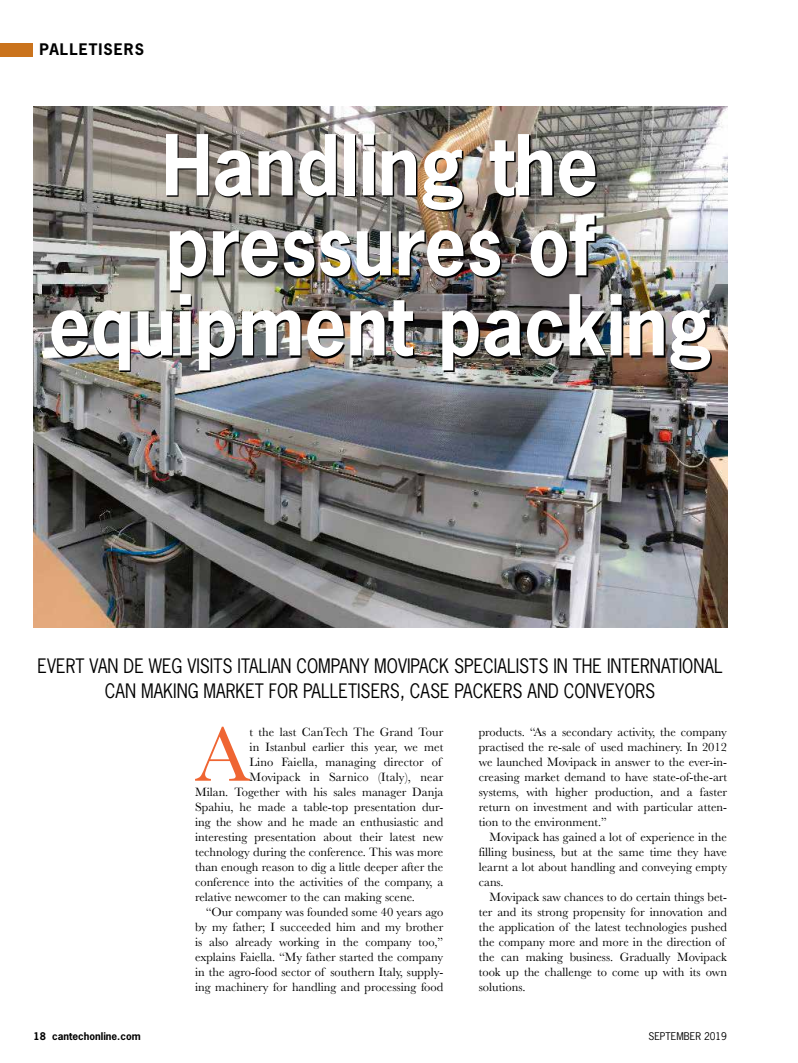
<style>
.page{position:relative;width:798px;height:1063px;background:#fff}
.page>*{position:absolute;margin:0;border:0;box-sizing:border-box;transform-origin:0 0}
.t1{font:80.5px "Baskerville";color:#ef6532}
.t2{font:700 78.75px/80px "News Gothic Std";color:#fff;text-align:center;scale:.94 1}
.t3{font:18.75px/25px "News Gothic Std";color:#000;text-align:center;scale:.91 1}
.t4{font:700 15px "News Gothic Std";letter-spacing:.07em;color:#000}
.t5{font:12.5px/15px "Baskerville";color:#000;text-align:justify}
.t6{font:700 10px "News Gothic Std";color:#000}
.t7{font:10px "News Gothic Std";color:#000}
</style>
<div class="page">
<div style="left:0;top:43px;width:33px;height:14px;background:#ca731d"></div>
<img style="left:33px;top:106px;width:693px;height:521px">
<img style="left:53px;top:136px;width:658px;height:236px">
<p class="t4" style="left:40px;top:39px;width:106px">PALLETISERS</p>
<h2 class="t2" style="left:48px;top:124px;width:707px">Handling the pressures of equipment packing</h2>
<h3 class="t3" style="left:38px;top:654px;width:754px">EVERT VAN DE WEG VISITS ITALIAN COMPANY MOVIPACK SPECIALISTS IN THE INTERNATIONAL<br>CAN MAKING MARKET FOR PALLETISERS, CASE PACKERS AND CONVEYORS</h3>
<p class="t5" style="left:478px;top:724px;width:250px">products. “As a secondary activity, the company practised the re-sale of used machinery. In 2012 we launched Movipack in answer to the ever-in&shy;creasing market demand to have state-of-the-art systems, with higher production, and a faster return on investment and with particular atten&shy;tion to the environment.”</p>
<p class="t5" style="left:478px;top:829px;width:250px;text-indent:11px">Movipack has gained a lot of experience in the filling business, but at the same time they have learnt a lot about handling and conveying empty cans.</p>
<p class="t5" style="left:478px;top:889px;width:250px;text-align:left;text-indent:11px">Movipack saw chances to do certain things bet&shy;ter and its strong propensity for innovation and the application of the latest technologies pushed the company more and more in the direction of the can making business. Gradually Movipack took up the challenge to come up with its own solutions.</p>
<h1 class="t1" style="left:195px;top:703px;width:56px">A</h1>
<p class="t5" style="left:249px;top:724px;width:195px">t the last CanTech The Grand Tour</p>
<p class="t5" style="left:249px;top:739px;width:195px">in Istanbul earlier this year, we met</p>
<p class="t5" style="left:249px;top:754px;width:193px">Lino Faiella, managing director of</p>
<p class="t5" style="left:249px;top:769px;width:195px">Movipack in Sarnico (Italy), near</p>
<p class="t5" style="left:195px;top:784px;width:250px">Milan. Together with his sales manager Danja</p>
<p class="t5" style="left:195px;top:799px;width:250px">Spahiu, he made a table-top presentation dur-</p>
<p class="t5" style="left:195px;top:814px;width:250px">ing the show and he made an enthusiastic and</p>
<p class="t5" style="left:195px;top:829px;width:250px">interesting presentation about their latest new</p>
<p class="t5" style="left:195px;top:844px;width:250px">technology during the conference. This was more</p>
<p class="t5" style="left:195px;top:859px;width:250px">than enough reason to dig a little deeper after the</p>
<p class="t5" style="left:195px;top:874px;width:250px">conference into the activities of the company, a</p>
<p class="t5" style="left:195px;top:889px;width:221px">relative newcomer to the can making scene.</p>
<p class="t5" style="left:206px;top:904px;width:239px">“Our company was founded some 40 years ago</p>
<p class="t5" style="left:195px;top:919px;width:250px">by my father; I succeeded him and my brother</p>
<p class="t5" style="left:195px;top:934px;width:250px">is also already working in the company too,”</p>
<p class="t5" style="left:195px;top:949px;width:250px">explains Faiella. “My father started the company</p>
<p class="t5" style="left:195px;top:964px;width:250px">in the agro-food sector of southern Italy, supply-</p>
<p class="t5" style="left:195px;top:979px;width:250px">ing machinery for handling and processing food</p>
<p class="t6" style="left:33px;top:1029px;width:109px">18 cantechonline.com</p>
<p class="t7" style="left:648px;top:1030px;width:80px">SEPTEMBER 2019</p>
</div>
